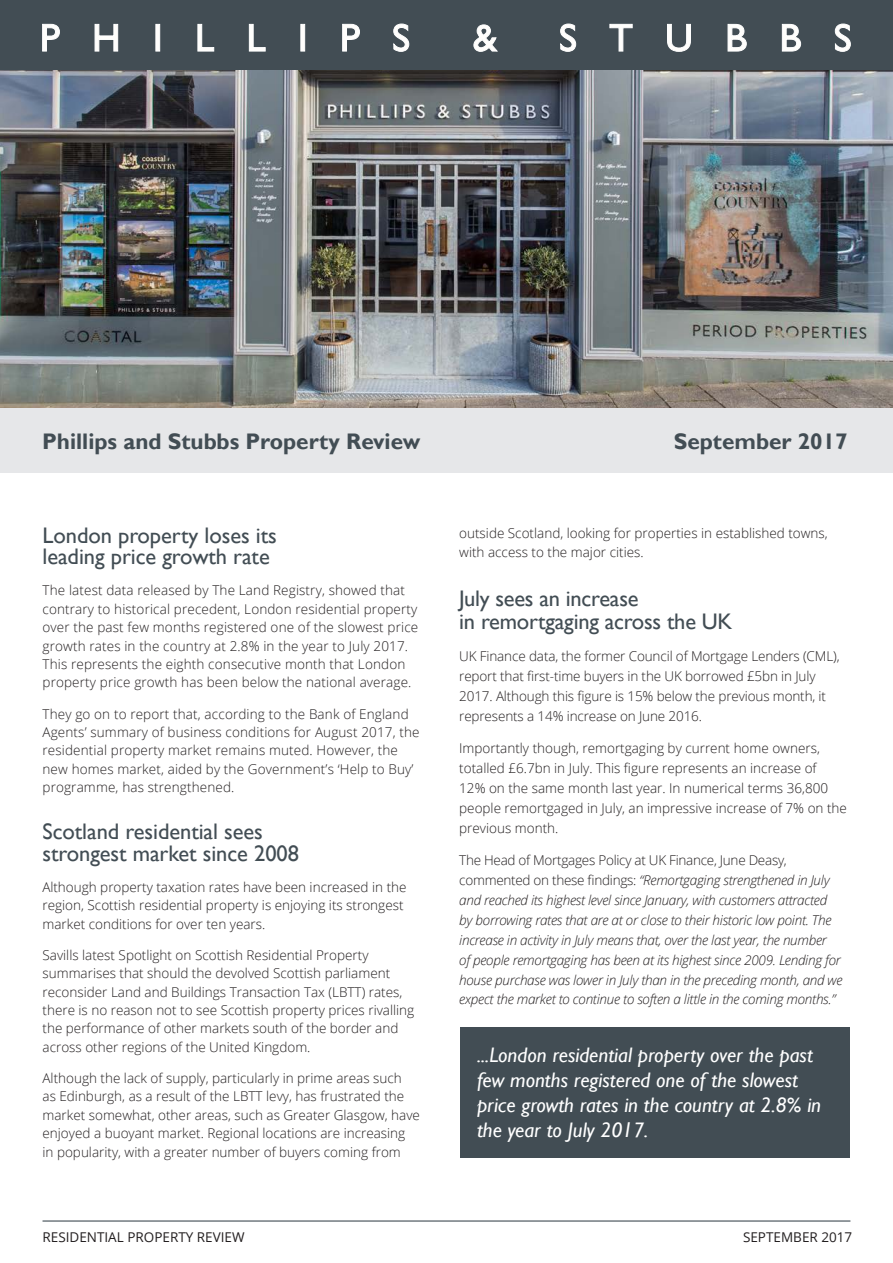
<style>
.page{position:relative;width:893px;height:1263px;background:#fff}
.page>*{position:absolute;margin:0;border:0;box-sizing:border-box;transform-origin:0 0}
.heading_2{font:22.5px/21.5px "Gill Sans";letter-spacing:-.005em;color:#424d54}
.body_text{font:700 22.5px "Gill Sans";color:#424d54}
.Pull_out{font:italic 21px/25.2px "Gill Sans";color:#fff}
.body_text-2{font:300 13.5px/18.5px "Open Sans";color:#231f20}
.body_text-3{font:italic 300 13.5px/19.8px "Open Sans";letter-spacing:-.02em;color:#231f20}
.t1{font:13.5px "Open Sans";color:#231f20}
.s1{font-style:normal}
</style>
<div class="page">
<hr style="left:43px;top:1220px;width:807px;height:1px;background:#424d54">
<img style="left:0;top:69px;width:893px;height:339px">
<div style="left:0;top:408px;width:893px;height:65px;background:#e6e7e9"></div>
<div style="left:0;top:0;width:893px;height:69px;background:#424d54"></div>
<svg style="left:43px;top:24px;width:17px;height:27px"></svg>
<svg style="left:95px;top:24px;width:23px;height:27px"></svg>
<div style="left:156px;top:24px;width:4px;height:27px;background:#fffefc;border:1px solid #fff"></div>
<svg style="left:198px;top:24px;width:16px;height:27px"></svg>
<svg style="left:249px;top:24px;width:16px;height:27px"></svg>
<div style="left:301px;top:24px;width:4px;height:27px;background:#fffefc;border:1px solid #fff"></div>
<svg style="left:342px;top:24px;width:18px;height:27px"></svg>
<svg style="left:394px;top:24px;width:15px;height:27px"></svg>
<svg style="left:474px;top:25px;width:23px;height:26px"></svg>
<svg style="left:560px;top:24px;width:16px;height:27px"></svg>
<svg style="left:610px;top:24px;width:22px;height:27px"></svg>
<svg style="left:667px;top:24px;width:24px;height:27px"></svg>
<svg style="left:728px;top:24px;width:18px;height:27px"></svg>
<svg style="left:782px;top:24px;width:19px;height:27px"></svg>
<svg style="left:835px;top:24px;width:15px;height:27px"></svg>
<div style="left:460px;top:1027px;width:389px;height:131px;background:#424d54"></div>
<p class="body_text" style="left:42px;top:428px;width:380px">Phillips and Stubbs Property Review</p>
<p class="body_text" style="left:674px;top:428px;width:175px">September 2017</p>
<p class="heading_2" style="left:43px;top:525px;width:236px">London property loses its leading price growth rate</p>
<p class="body_text-2" style="left:43px;top:581px;width:377px">The latest data released by The Land Registry, showed that contrary to historical precedent, London residential property over the past few months registered one of the slowest price growth rates in the country at 2.8% in the year to July 2017.<br>This represents the eighth consecutive month that London property price growth has been below the national average.</p>
<p class="body_text-2" style="left:43px;top:704px;width:379px">They go on to report that, according to the Bank of England Agents’ summary of business conditions for August 2017, the residential property market remains muted. However, the new homes market, aided by the Government’s ‘Help to Buy’ programme, has strengthened.</p>
<p class="heading_2" style="left:43px;top:821px;width:258px">Scotland residential sees strongest market since 2008</p>
<p class="body_text-2" style="left:43px;top:877px;width:366px">Although property taxation rates have been increased in the region, Scottish residential property is enjoying its strongest market conditions for over ten years.</p>
<p class="body_text-2" style="left:43px;top:945px;width:373px">Savills latest Spotlight on Scottish Residential Property summarises that should the devolved Scottish parliament reconsider Land and Buildings Transaction Tax (LBTT) rates, there is no reason not to see Scottish property prices rivalling the performance of other markets south of the border and across other regions of the United Kingdom.</p>
<p class="body_text-2" style="left:43px;top:1068px;width:379px">Although the lack of supply, particularly in prime areas such<br>as Edinburgh, as a result of the LBTT levy, has frustrated the market somewhat, other areas, such as Greater Glasgow, have enjoyed a buoyant market. Regional locations are increasing<br>in popularity, with a greater number of buyers coming from</p>
<p class="body_text-2" style="left:459px;top:522px;width:370px;line-height:19.8px">outside Scotland, looking for properties in established towns, with access to the major cities.</p>
<p class="heading_2" style="left:459px;top:587px;width:275px;line-height:22.8px">July sees an increase<br>in remortgaging across the UK</p>
<p class="body_text-2" style="left:459px;top:646px;width:382px;line-height:19.8px">UK Finance data, the former Council of Mortgage Lenders (CML), report that first-time buyers in the UK borrowed £5bn in July 2017. Although this figure is 15% below the previous month, it represents a 14% increase on June 2016.</p>
<p class="body_text-2" style="left:459px;top:738px;width:389px;line-height:19.8px">Importantly though, remortgaging by current home owners, totalled £6.7bn in July. This figure represents an increase of<br>12% on the same month last year. In numerical terms 36,800 people remortgaged in July, an impressive increase of 7% on the previous month.</p>
<p class="body_text-3" style="left:459px;top:850px;width:385px"><span class="s1">The Head of Mortgages Policy at UK Finance, June Deasy, commented on these findings:</span> “Remortgaging strengthened in July and reached its highest level since January, with customers attracted by borrowing rates that are at or close to their historic low point. The increase in activity in July means that, over the last year, the number<br>of people remortgaging has been at its highest since 2009. Lending for house purchase was lower in July than in the preceding month, and we expect the market to continue to soften a little in the coming months.”</p>
<p class="Pull_out" style="left:477px;top:1042px;width:346px">...London residential property over the past few months registered one of the slowest price growth rates in the country at 2.8% in the year to July 2017.</p>
<p class="t1" style="left:43px;top:1227px;width:204px">RESIDENTIAL PROPERTY REVIEW</p>
<p class="t1" style="left:743px;top:1227px;width:111px">SEPTEMBER 2017</p>
</div>
